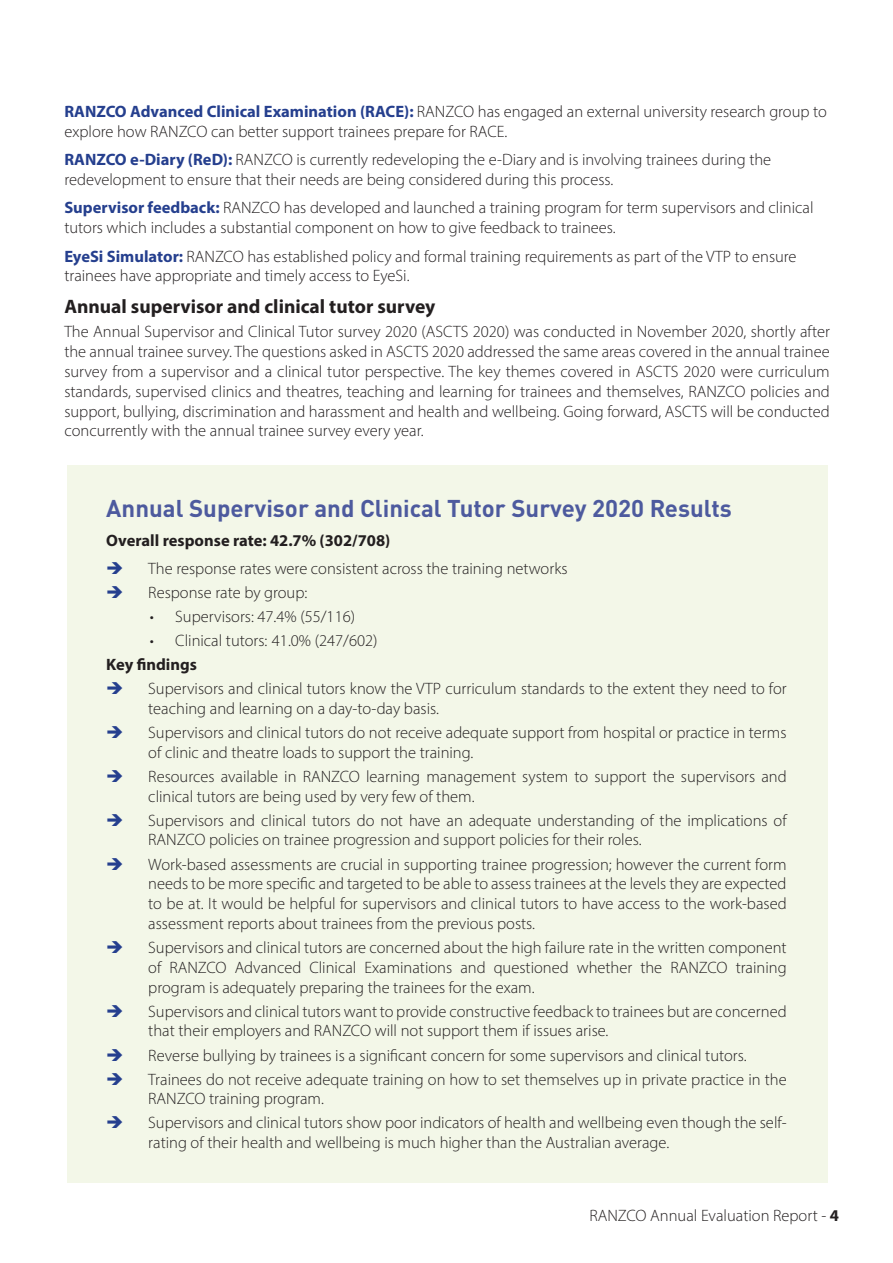
<style>
.page{position:relative;width:893px;height:1263px;background:#fff}
.page>*{position:absolute;margin:0;border:0;box-sizing:border-box;transform-origin:0 0}
.Heading_1{font:700 24px "DINOT";color:#4d5a9e}
.t1{font:700 19.5px "Myriad Pro";color:#231f20}
.t2{font:300 16.5px/19.8px "Myriad Pro";color:#231f20}
.t3{font:700 16.5px "Myriad Pro";color:#231f20}
.s1{font-weight:700;color:#253f8e}
.s2{font-weight:700}
</style>
<div class="page">
<div style="left:67px;top:465px;width:760px;height:717px;background:#f3f7e8"></div>
<p class="t2" style="left:64px;top:102px;width:764px"><span class="s1">RANZCO Advanced Clinical Examination (RACE):</span> RANZCO has engaged an external university research group to explore how RANZCO can better support trainees prepare for RACE.</p>
<p class="t2" style="left:64px;top:150px;width:708px"><span class="s1">RANZCO e-Diary (ReD):</span> RANZCO is currently redeveloping the e-Diary and is involving trainees during the redevelopment to ensure that their needs are being considered during this process.</p>
<p class="t2" style="left:64px;top:198px;width:751px"><span class="s1">Supervisor feedback:</span> RANZCO has developed and launched a training program for term supervisors and clinical tutors which includes a substantial component on how to give feedback to trainees.</p>
<p class="t2" style="left:64px;top:246px;width:734px"><span class="s1">EyeSi Simulator:</span> RANZCO has established policy and formal training requirements as part of the VTP to ensure trainees have appropriate and timely access to EyeSi.</p>
<p class="t1" style="left:64px;top:294px;width:373px">Annual supervisor and clinical tutor survey</p>
<p class="t2" style="left:64px;top:322px;width:767px;text-align:justify">The Annual Supervisor and Clinical Tutor survey 2020 (ASCTS 2020) was conducted in November 2020, shortly after the annual trainee survey. The questions asked in ASCTS 2020 addressed the same areas covered in the annual trainee survey from a supervisor and a clinical tutor perspective. The key themes covered in ASCTS 2020 were curriculum standards, supervised clinics and theatres, teaching and learning for trainees and themselves, RANZCO policies and support, bullying, discrimination and harassment and health and wellbeing. Going forward, ASCTS will be conducted concurrently with the annual trainee survey every year.</p>
<p class="Heading_1" style="left:106px;top:493px;width:627px">Annual Supervisor and Clinical Tutor Survey 2020 Results</p>
<p class="t3" style="left:106px;top:529px;width:286px">Overall response rate: 42.7% (302/708)</p>
<p class="t2" style="left:148px;top:558px;width:421px">The response rates were consistent across the training networks</p>
<p class="t2" style="left:148px;top:582px;width:160px">Response rate by group:</p>
<p class="t2" style="left:150px;top:606px;width:207px">• Supervisors: 47.4% (55/116)</p>
<p class="t2" style="left:150px;top:630px;width:229px">• Clinical tutors: 41.0% (247/602)</p>
<p class="t3" style="left:106px;top:654px;width:92px">Key findings</p>
<p class="t2" style="left:148px;top:678px;width:640px">Supervisors and clinical tutors know the VTP curriculum standards to the extent they need to for teaching and learning on a day-to-day basis.</p>
<p class="t2" style="left:148px;top:722px;width:640px">Supervisors and clinical tutors do not receive adequate support from hospital or practice in terms of clinic and theatre loads to support the training.</p>
<p class="t2" style="left:148px;top:766px;width:640px">Resources available in RANZCO learning management system to support the supervisors and clinical tutors are being used by very few of them.</p>
<p class="t2" style="left:148px;top:810px;width:640px">Supervisors and clinical tutors do not have an adequate understanding of the implications of<br>RANZCO policies on trainee progression and support policies for their roles.</p>
<p class="t2" style="left:148px;top:854px;width:640px;text-align:justify">Work-based assessments are crucial in supporting trainee progression; however the current form needs to be more specific and targeted to be able to assess trainees at the levels they are expected to be at. It would be helpful for supervisors and clinical tutors to have access to the work-based assessment reports about trainees from the previous posts.</p>
<p class="t2" style="left:148px;top:937px;width:640px;text-align:justify">Supervisors and clinical tutors are concerned about the high failure rate in the written component of RANZCO Advanced Clinical Examinations and questioned whether the RANZCO training program is adequately preparing the trainees for the exam.</p>
<p class="t2" style="left:148px;top:1001px;width:640px">Supervisors and clinical tutors want to provide constructive feedback to trainees but are concerned that their employers and RANZCO will not support them if issues arise.</p>
<p class="t2" style="left:148px;top:1045px;width:600px">Reverse bullying by trainees is a significant concern for some supervisors and clinical tutors.</p>
<p class="t2" style="left:148px;top:1069px;width:640px">Trainees do not receive adequate training on how to set themselves up in private practice in the<br>RANZCO training program.</p>
<p class="t2" style="left:148px;top:1113px;width:640px">Supervisors and clinical tutors show poor indicators of health and wellbeing even though the self&shy;rating of their health and wellbeing is much higher than the Australian average.</p>
<p class="t2" style="left:589px;top:1206px;width:251px">RANZCO Annual Evaluation Report - <span class="s2">4</span></p>
</div>
